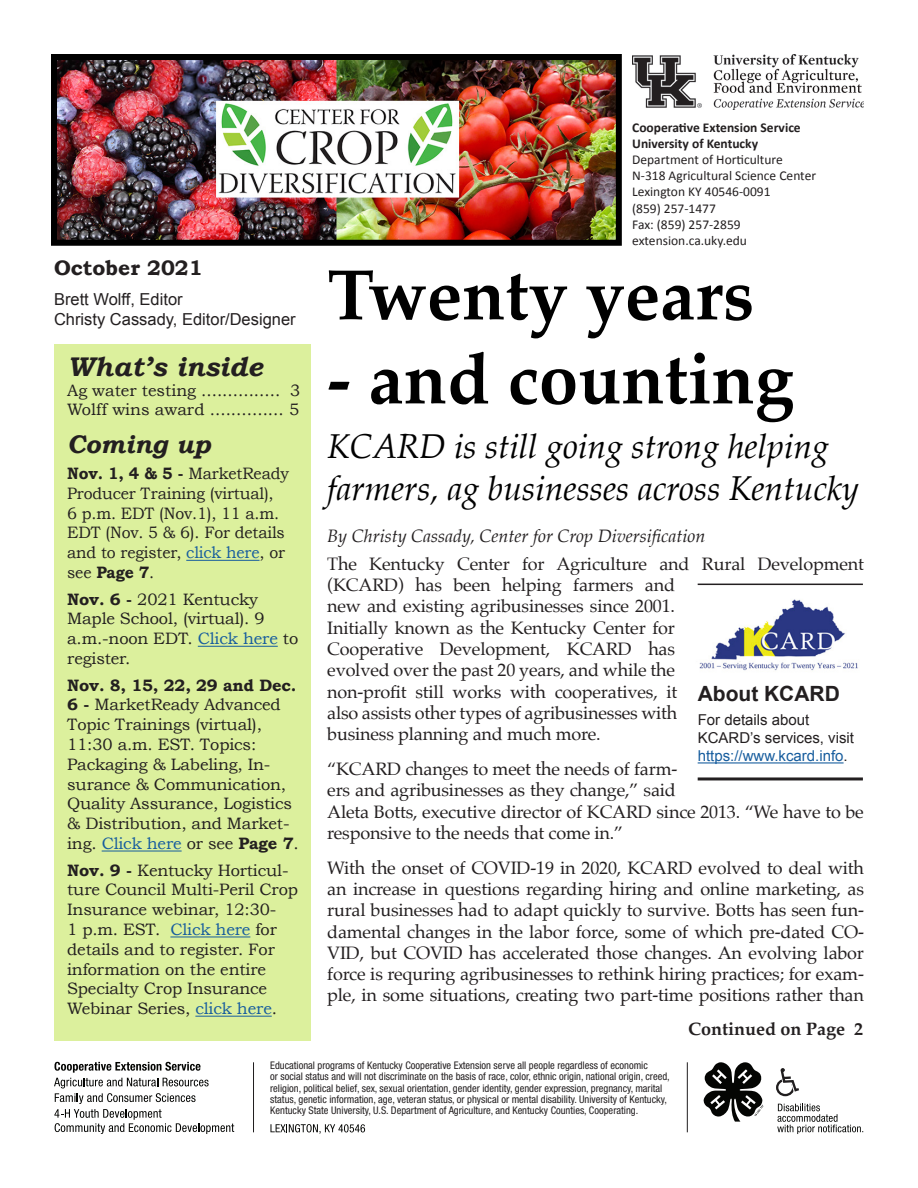
<style>
.page{position:relative;width:918px;height:1188px;background:#fff}
.page>*{position:absolute;margin:0;border:0;box-sizing:border-box;transform-origin:0 0}
.t1{font:700 72px "Palatino";color:#000}
.t2{font:italic 34.5px/41.4px "Palatino";color:#000}
.t3{font:italic 700 27px "Bookman Old Style";color:#231f20}
.t4{font:italic 700 25.5px "Bookman Old Style";color:#231f20}
.t5{font:700 21px "Bookman Old Style";color:#231f20}
.t6{font:700 21px "Arial";color:#231f20}
.t7{font:18px/21.3px "Palatino";letter-spacing:-.01em;color:#231f20}
.t8{font:italic 18px "Palatino";color:#231f20}
.t9{font:700 18px "Palatino";color:#231f20}
.t10{font:16.5px/19.8px "Bookman Old Style";letter-spacing:-.01em;color:#231f20}
.t11{font:16.5px/19.8px "Bookman Old Style";letter-spacing:-.01em;color:#231f20;scale:.96 1}
.t12{font:16.5px "Arial";color:#231f20}
.t13{font:15px/18px "Arial";color:#231f20}
.t14{font:13.5px/16.2px "Calibri";color:#231f20}
.t15{font:condensed 10.5px/11.2px "Helvetica Neue LT Std";color:#231f20}
.s1{font-weight:700}
.s2{color:#175d9e}
</style>
<div class="page">
<div style="left:54px;top:345px;width:257px;height:696px;background:#dcf09d"></div>
<hr style="left:186px;top:560px;width:74px;height:1px;background:#175d9e">
<hr style="left:198px;top:646px;width:80px;height:1px;background:#175d9e">
<hr style="left:102px;top:851px;width:80px;height:1px;background:#175d9e">
<hr style="left:170px;top:936px;width:80px;height:1px;background:#175d9e">
<hr style="left:195px;top:1016px;width:77px;height:1px;background:#175d9e">
<img style="left:632px;top:54px;width:232px;height:56px">
<img style="left:58px;top:61px;width:557px;height:178px">
<div style="left:51px;top:54px;width:571px;height:192px;border:6px solid #000"></div>
<div style="left:776px;top:1079px;width:19px;height:17px;border:2px solid #201d1e;border-radius:50%"></div>
<svg style="left:779px;top:1068px;width:20px;height:26px"></svg>
<svg style="left:54px;top:1062px;width:180px;height:72px"></svg>
<svg style="left:270px;top:1124px;width:95px;height:10px"></svg>
<svg style="left:777px;top:1104px;width:86px;height:30px"></svg>
<hr style="left:253px;top:1062px;width:1px;height:70px;background:#201d1e">
<hr style="left:687px;top:1062px;width:1px;height:70px;background:#201d1e">
<svg style="left:703px;top:1062px;width:60px;height:60px"></svg>
<hr style="left:698px;top:762px;width:146px;height:1px;background:#175d9e">
<hr style="left:698px;top:777px;width:165px;height:3px;background:#231f20">
<hr style="left:698px;top:584px;width:165px;height:1px;background:#231f20">
<img style="left:699px;top:599px;width:159px;height:72px">
<p class="t5" style="left:54px;top:256px;width:150px">October 2021</p>
<p class="t12" style="left:54px;top:288px;width:130px">Brett Wolff, Editor</p>
<p class="t12" style="left:54px;top:308px;width:243px">Christy Cassady, Editor/Designer</p>
<p class="t3" style="left:67px;top:351px;width:197px">What’s inside</p>
<p class="t10" style="left:67px;top:380px;width:235px">Ag water testing ............... 3</p>
<p class="t10" style="left:67px;top:400px;width:234px">Wolff wins award .............. 5</p>
<p class="t4" style="left:67px;top:428px;width:145px">Coming up</p>
<p class="t11" style="left:67px;top:464px;width:232px"><span class="s1">Nov. 1, 4 &amp; 5 -</span> MarketReady<br>Producer Training (virtual),<br>6 p.m. EDT (Nov.1), 11 a.m.<br>EDT (Nov. 5 &amp; 6). For details and to register, <span class="s2">click here</span>, or see <span class="s1">Page 7</span>.</p>
<p class="t10" style="left:67px;top:589px;width:233px"><span class="s1">Nov. 6 -</span> 2021 Kentucky<br>Maple School, (virtual). 9 a.m.-noon EDT. <span class="s2">Click here</span> to register.</p>
<p class="t10" style="left:67px;top:675px;width:233px"><span class="s1">Nov. 8, 15, 22, 29 and Dec.<br>6 -</span> MarketReady Advanced<br>Topic Trainings (virtual),<br>11:30 a.m. EST. Topics:<br>Packaging &amp; Labeling, In&shy;surance &amp; Communication,<br>Quality Assurance, Logistics &amp; Distribution, and Market&shy;ing. <span class="s2">Click here</span> or see <span class="s1">Page 7</span>.</p>
<p class="t10" style="left:67px;top:860px;width:232px"><span class="s1">Nov. 9 -</span> Kentucky Horticul&shy;ture Council Multi-Peril Crop<br>Insurance webinar, 12:30-<br>1 p.m. EST. <span class="s2">Click here</span> for details and to register. For information on the entire<br>Specialty Crop Insurance<br>Webinar Series, <span class="s2">click here</span>.</p>
<p class="t14" style="left:632px;top:119px;width:185px"><span class="s1">Cooperative Extension Service<br>University of Kentucky<br></span>Department of Horticulture<br>N-318 Agricultural Science Center<br>Lexington KY 40546-0091<br>(859) 257-1477<br>Fax: (859) 257-2859 extension.ca.uky.edu</p>
<p class="t1" style="left:327px;top:234px;width:428px">Twenty years</p>
<p class="t1" style="left:327px;top:318px;width:468px">- and counting</p>
<p class="t2" style="left:327px;top:425px;width:533px">KCARD is still going strong helping farmers, ag businesses across Kentucky</p>
<p class="t8" style="left:327px;top:520px;width:380px">By Christy Cassady, Center for Crop Diversification</p>
<p class="t7" style="left:327px;top:553px;width:538px">The Kentucky Center for Agriculture and Rural Development (KCARD) has been helping farmers and<br>new and existing agribusinesses since 2001.<br>Initially known as the Kentucky Center for<br>Cooperative Development, KCARD has<br>evolved over the past 20 years, and while the<br>non-profit still works with cooperatives, it<br>also assists other types of agribusinesses with<br>business planning and much more.</p>
<p class="t7" style="left:327px;top:758px;width:538px">“KCARD changes to meet the needs of farm-<br>ers and agribusinesses as they change,” said<br>Aleta Botts, executive director of KCARD since 2013. “We have to be responsive to the needs that come in.”</p>
<p class="t7" style="left:327px;top:857px;width:538px;text-align:justify">With the onset of COVID-19 in 2020, KCARD evolved to deal with an increase in questions regarding hiring and online marketing, as rural businesses had to adapt quickly to survive. Botts has seen fun&shy;damental changes in the labor force, some of which pre-dated CO-VID, but COVID has accelerated those changes. An evolving labor force is requring agribusinesses to rethink hiring practices; for exam&shy;ple, in some situations, creating two part-time positions rather than</p>
<p class="t6" style="left:698px;top:679px;width:144px">About KCARD</p>
<p class="t13" style="left:698px;top:711px;width:158px">For details about<br>KCARD’s services, visit <span class="s2">https://www.kcard.info</span>.</p>
<p class="t9" style="left:688px;top:1014px;width:176px">Continued on Page 2</p>
<p class="t15" style="left:270px;top:1060px;width:401px">Educational programs of Kentucky Cooperative Extension serve all people regardless of economic<br>or social status and will not discriminate on the basis of race, color, ethnic origin, national origin, creed, religion, political belief, sex, sexual orientation, gender identity, gender expression, pregnancy, marital status, genetic information, age, veteran status, or physical or mental disability. University of Kentucky, Kentucky State University, U.S. Department of Agriculture, and Kentucky Counties, Cooperating.</p>
</div>
